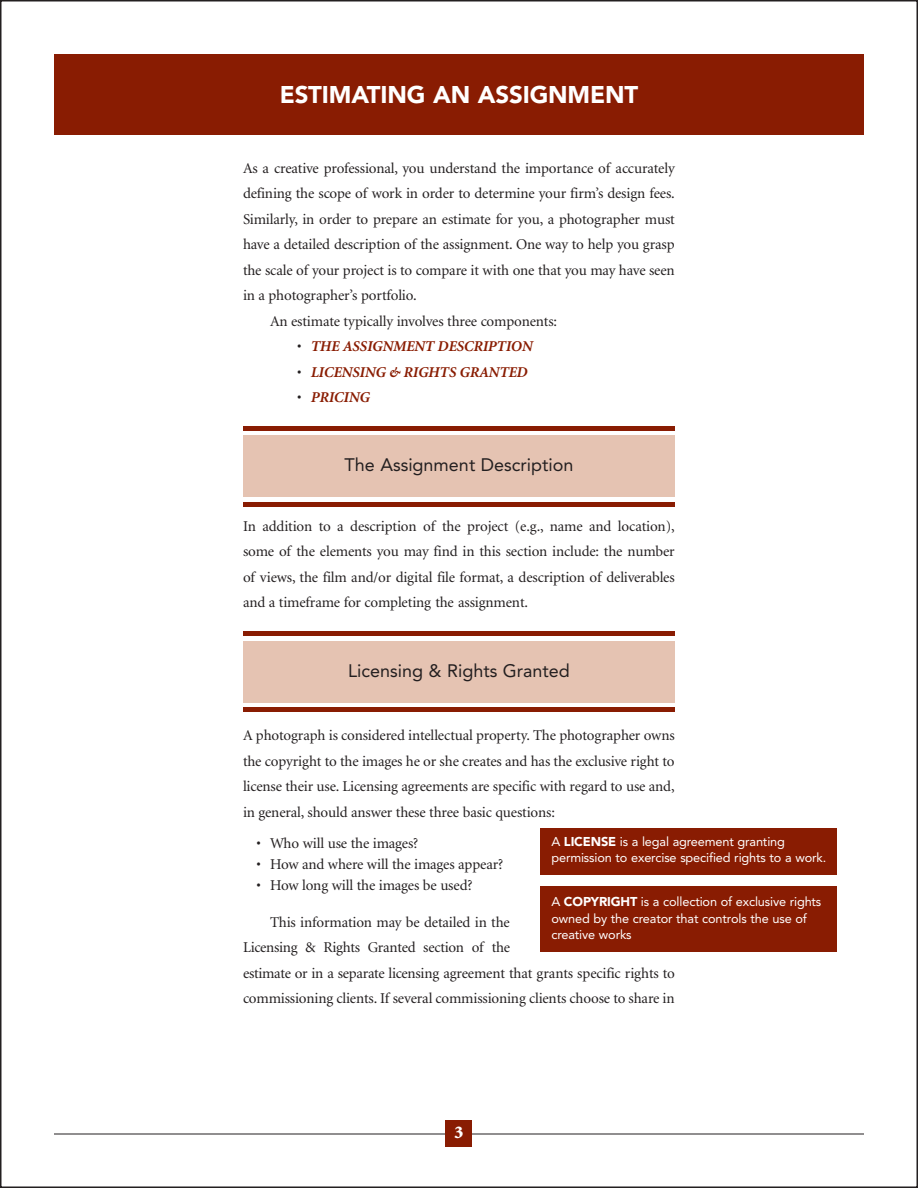
<style>
.page{position:relative;width:918px;height:1188px;background:#fff}
.page>*{position:absolute;margin:0;border:0;box-sizing:border-box;transform-origin:0 0}
.t1{font:900 24px "Avenir";letter-spacing:-.005em;color:#fff}
.t2{font:18px "Avenir";color:#231f20}
.t3{font:900 18px "Minion";color:#fff}
.t4{font:15px/25.5px "Minion";letter-spacing:-.01em;color:#231f20;text-align:justify}
.t5{font:italic 700 15px "Minion";letter-spacing:-.01em;color:#891c02}
.t6{font:12.75px/16.5px "Avenir";letter-spacing:-.01em;color:#fff}
.s1{font-weight:400;font-style:normal;color:#231f20}
.s2{font-weight:900}
</style>
<div class="page">
<div style="left:243px;top:426px;width:432px;height:81px;background:#891c02"></div>
<div style="left:243px;top:431px;width:432px;height:70px;background:#fff"></div>
<div style="left:243px;top:435px;width:432px;height:62px;background:#e5c3b2"></div>
<div style="left:243px;top:631px;width:432px;height:81px;background:#891c02"></div>
<div style="left:243px;top:637px;width:432px;height:70px;background:#fff"></div>
<div style="left:243px;top:641px;width:432px;height:61px;background:#e5c3b2"></div>
<div style="left:54px;top:54px;width:810px;height:81px;background:#891c02"></div>
<div style="left:540px;top:828px;width:297px;height:47px;background:#891c02"></div>
<div style="left:540px;top:886px;width:297px;height:66px;background:#891c02"></div>
<hr style="left:54px;top:1134px;width:810px;height:1px;background:#231f20">
<div style="left:446px;top:1120px;width:26px;height:27px;background:#891c02"></div>
<h1 class="t1" style="left:280px;top:85px;width:360px">ESTIMATING AN ASSIGNMENT</h1>
<p class="t4" style="left:243px;top:156px;width:433px">As a creative professional, you understand the importance of accurately</p>
<p class="t4" style="left:243px;top:182px;width:433px">defining the scope of work in order to determine your firm’s design fees.</p>
<p class="t4" style="left:243px;top:207px;width:433px">Similarly, in order to prepare an estimate for you, a photographer must</p>
<p class="t4" style="left:243px;top:233px;width:433px">have a detailed description of the assignment. One way to help you grasp</p>
<p class="t4" style="left:243px;top:258px;width:433px">the scale of your project is to compare it with one that you may have seen</p>
<p class="t4" style="left:243px;top:284px;width:175px">in a photographer’s portfolio.</p>
<p class="t4" style="left:270px;top:309px;width:289px">An estimate typically involves three components:</p>
<p class="t5" style="left:297px;top:340px;width:237px"><span class="s1">•</span> THE ASSIGNMENT DESCRIPTION</p>
<p class="t5" style="left:297px;top:366px;width:232px"><span class="s1">•</span> LICENSING &amp; RIGHTS GRANTED</p>
<p class="t5" style="left:297px;top:391px;width:74px"><span class="s1">•</span> PRICING</p>
<p class="t2" style="left:344px;top:458px;width:231px">The Assignment Description</p>
<p class="t4" style="left:243px;top:514px;width:433px">In addition to a description of the project (e.g., name and location), some of the elements you may find in this section include: the number of views, the film and/or digital file format, a description of deliverables and a timeframe for completing the assignment.</p>
<p class="t2" style="left:348px;top:663px;width:223px">Licensing &amp; Rights Granted</p>
<p class="t4" style="left:243px;top:724px;width:433px">A photograph is considered intellectual property. The photographer owns the copyright to the images he or she creates and has the exclusive right to license their use. Licensing agreements are specific with regard to use and, in general, should answer these three basic questions:</p>
<p class="t4" style="left:256px;top:832px;width:163px">• Who will use the images?</p>
<p class="t4" style="left:256px;top:853px;width:248px">• How and where will the images appear?</p>
<p class="t4" style="left:256px;top:874px;width:218px">• How long will the images be used?</p>
<p class="t4" style="left:243px;top:910px;width:434px;text-align:left;text-indent:27px">This information may be detailed in the<br>Licensing &amp; Rights Granted section of the<br>estimate or in a separate licensing agreement that grants specific rights to commissioning clients. If several commissioning clients choose to share in</p>
<p class="t6" style="left:551px;top:834px;width:276px">A <span class="s2">LICENSE</span> is a legal agreement granting permission to exercise specified rights to a work.</p>
<p class="t6" style="left:551px;top:895px;width:272px">A <span class="s2">COPYRIGHT</span> is a collection of exclusive rights owned by the creator that controls the use of creative works</p>
<p class="t3" style="left:454px;top:1125px;width:10px">3</p>
</div>
